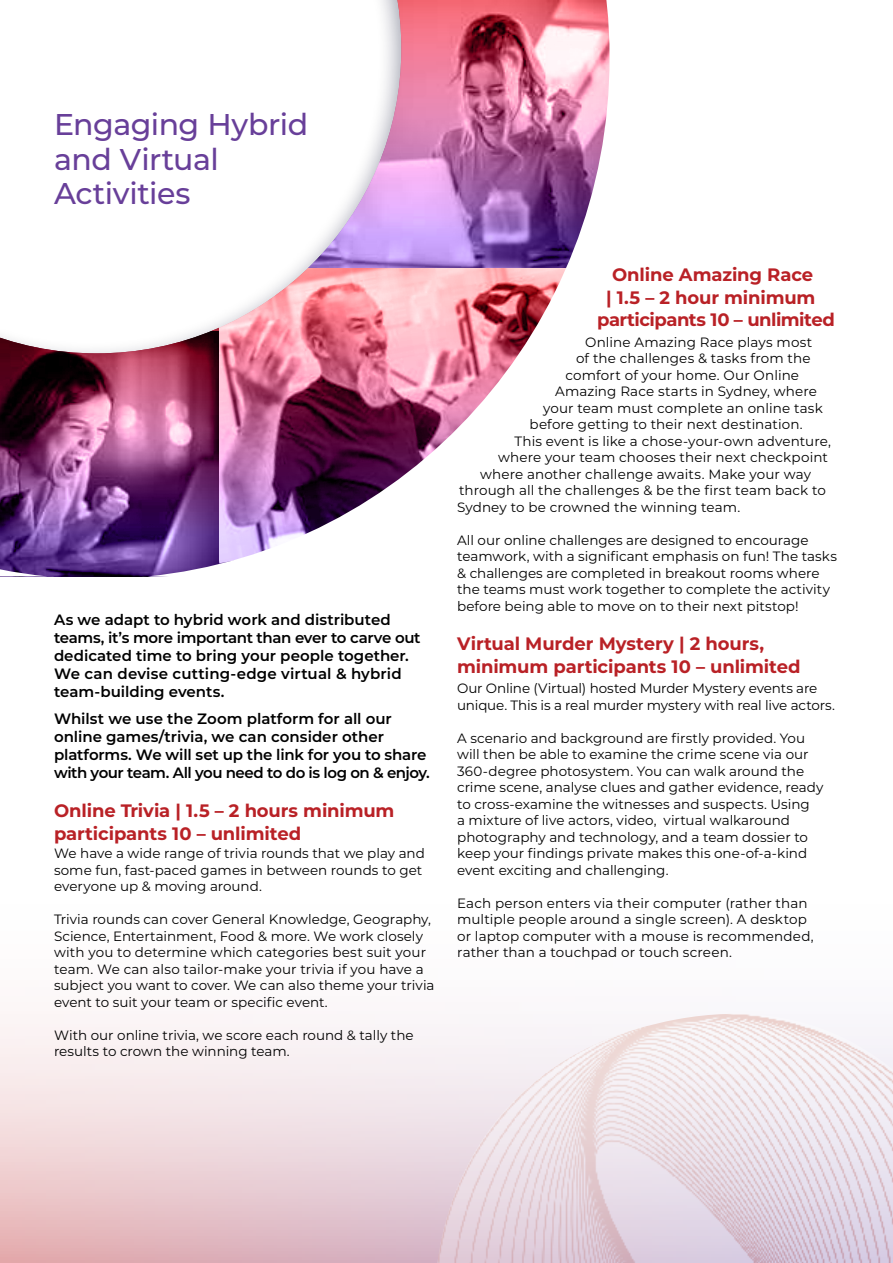
<style>
.page{position:relative;width:893px;height:1263px;background:#fff}
.page>*{position:absolute;margin:0;border:0;box-sizing:border-box;transform-origin:0 0}
.t1{font:500 30px/34.5px "Montserrat";letter-spacing:-.015em;color:#683f99}
.t2{font:700 18px/22.5px "Montserrat";letter-spacing:-.01em;color:#b92126}
.t3{font:600 15px/18px "Montserrat";letter-spacing:-.005em;color:#000}
.t4{font:13.5px/16.5px "Montserrat";color:#000}
</style>
<div class="page">
<svg style="left:0;top:1024px;width:436px;height:239px"></svg>
<img style="left:0;top:0;width:610px;height:577px">
<div style="left:0;top:0;width:414px;height:354px;background:#00072a;opacity:.35"></div>
<img style="left:436px;top:1014px;width:457px;height:249px">
<div style="left:206px;top:576px;width:128px;height:14px;background:#fff"></div>
<h1 class="t1" style="left:54px;top:106px;width:256px">Engaging Hybrid and Virtual<br>Activities</h1>
<p class="t3" style="left:54px;top:610px;width:368px">As we adapt to hybrid work and distributed teams, it’s more important than ever to carve out dedicated time to bring your people together.<br>We can devise cutting-edge virtual &amp; hybrid team-building events.</p>
<p class="t3" style="left:54px;top:709px;width:377px">Whilst we use the Zoom platform for all our online games/trivia, we can consider other platforms. We will set up the link for you to share with your team. All you need to do is log on &amp; enjoy.</p>
<h2 class="t2" style="left:54px;top:798px;width:342px">Online Trivia | 1.5 – 2 hours minimum participants 10 – unlimited</h2>
<p class="t4" style="left:54px;top:844px;width:372px">We have a wide range of trivia rounds that we play and some fun, fast-paced games in between rounds to get everyone up &amp; moving around.</p>
<p class="t4" style="left:54px;top:910px;width:382px">Trivia rounds can cover General Knowledge, Geography, Science, Entertainment, Food &amp; more. We work closely with you to determine which categories best suit your team. We can also tailor-make your trivia if you have a subject you want to cover. We can also theme your trivia event to suit your team or specific event.</p>
<p class="t4" style="left:54px;top:1026px;width:361px">With our online trivia, we score each round &amp; tally the results to crown the winning team.</p>
<h2 class="t2" style="left:597px;top:263px;width:239px;text-align:center">Online Amazing Race<br>| 1.5 – 2 hour minimum participants 10 – unlimited</h2>
<p class="t4" style="left:585px;top:333px;width:229px">Online Amazing Race plays most</p>
<p class="t4" style="left:576px;top:349px;width:236px">of the challenges &amp; tasks from the</p>
<p class="t4" style="left:565px;top:366px;width:235px">comfort of your home. Our Online</p>
<p class="t4" style="left:555px;top:382px;width:263px">Amazing Race starts in Sydney, where</p>
<p class="t4" style="left:543px;top:399px;width:281px">your team must complete an online task</p>
<p class="t4" style="left:529px;top:415px;width:275px">before getting to their next destination.</p>
<p class="t4" style="left:514px;top:432px;width:318px">This event is like a chose-your-own adventure,</p>
<p class="t4" style="left:498px;top:448px;width:331px">where your team chooses their next checkpoint</p>
<p class="t4" style="left:480px;top:465px;width:333px">where another challenge awaits. Make your way</p>
<p class="t4" style="left:459px;top:481px;width:369px">through all the challenges &amp; be the first team back to</p>
<p class="t4" style="left:457px;top:498px;width:285px">Sydney to be crowned the winning team.</p>
<p class="t4" style="left:457px;top:531px;width:381px">All our online challenges are designed to encourage teamwork, with a significant emphasis on fun! The tasks &amp; challenges are completed in breakout rooms where the teams must work together to complete the activity before being able to move on to their next pitstop!</p>
<h2 class="t2" style="left:457px;top:631px;width:345px">Virtual Murder Mystery | 2 hours, minimum participants 10 – unlimited</h2>
<p class="t4" style="left:457px;top:679px;width:379px">Our Online (Virtual) hosted Murder Mystery events are unique. This is a real murder mystery with real live actors.</p>
<p class="t4" style="left:457px;top:729px;width:368px">A scenario and background are firstly provided. You will then be able to examine the crime scene via our 360-degree photosystem. You can walk around the crime scene, analyse clues and gather evidence, ready to cross-examine the witnesses and suspects. Using<br>a mixture of live actors, video, virtual walkaround photography and technology, and a team dossier to keep your findings private makes this one-of-a-kind event exciting and challenging.</p>
<p class="t4" style="left:457px;top:894px;width:358px">Each person enters via their computer (rather than multiple people around a single screen). A desktop or laptop computer with a mouse is recommended, rather than a touchpad or touch screen.</p>
</div>
